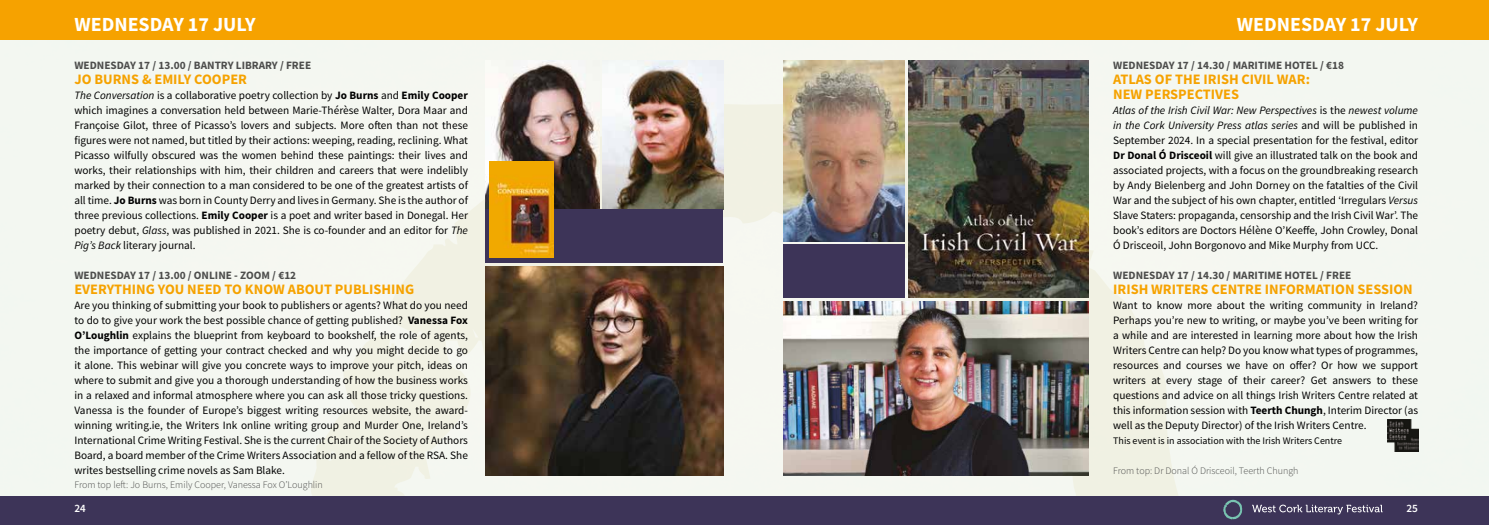
<style>
.page{position:relative;width:1489px;height:525px;background:#fff}
.page>*{position:absolute;margin:0;border:0;box-sizing:border-box;transform-origin:0 0}
.t1{font:700 20px "Source Sans Pro";color:#fff}
.t2{font:700 14.38px/15px "Source Sans Pro";color:#f6a200}
.t3{font:11.25px/15px "Source Sans Pro";color:#000;text-align:justify}
.t4{font:700 11.25px "Source Sans Pro";color:#4d4d4c}
.t5{font:600 11.25px "Source Sans Pro";color:#fff}
.t6{font:300 10px "Source Sans Pro";color:#4d4d4c}
.t7{font:10px "Source Sans Pro";color:#000}
.s1{font-style:italic}
.s2{font-weight:700}
</style>
<div class="page">
<div style="left:0;top:39px;width:1488px;height:457px;background:#f4f7f1"></div>
<img style="left:307px;top:109px;width:876px;height:387px">
<div style="left:0;top:0;width:776px;height:39px;background:#f6a200"></div>
<div style="left:748px;top:0;width:740px;height:39px;background:#f6a200"></div>
<div style="left:0;top:496px;width:1488px;height:28px;background:#3d3458"></div>
<svg style="left:1223px;top:499px;width:19px;height:20px"></svg>
<svg style="left:1252px;top:504px;width:130px;height:10px"></svg>
<img style="left:485px;top:60px;width:114px;height:149px">
<img style="left:602px;top:60px;width:121px;height:149px">
<img style="left:485px;top:266px;width:238px;height:209px">
<div style="left:485px;top:209px;width:238px;height:53px;background:#3d3458"></div>
<img style="left:490px;top:161px;width:63px;height:96px">
<img style="left:908px;top:60px;width:180px;height:238px">
<img style="left:783px;top:60px;width:121px;height:181px">
<img style="left:783px;top:301px;width:305px;height:174px">
<div style="left:783px;top:244px;width:121px;height:54px;background:#3d3458"></div>
<img style="left:1387px;top:419px;width:30px;height:32px">
<h1 class="t1" style="left:74px;top:11px;width:183px">WEDNESDAY 17 JULY</h1>
<h1 class="t1" style="left:1236px;top:11px;width:183px">WEDNESDAY 17 JULY</h1>
<p class="t4" style="left:1113px;top:57px;width:232px">WEDNESDAY 17 / 14.30 / MARITIME HOTEL / €18</p>
<p class="t2" style="left:1113px;top:71px;width:198px">ATLAS OF THE IRISH CIVIL WAR:<br>NEW PERSPECTIVES</p>
<p class="t3" style="left:1113px;top:102px;width:306px"><span class="s1">Atlas of the Irish Civil War: New Perspectives</span> is the <span class="s1">newest volume in the Cork University Press atlas series</span> and will be published in September 2024. In a special presentation for the festival, editor <span class="s2">Dr Donal Ó Drisceoil</span> will give an illustrated talk on the book and associated projects, with a focus on the groundbreaking research by Andy Bielenberg and John Dorney on the fatalties of the Civil War and the subject of his own chapter, entitled ‘Irregulars <span class="s1">Versus </span>Slave Staters: propaganda, censorship and the Irish Civil War’. The book’s editors are Doctors Hélène O’Keeffe, John Crowley, Donal Ó Drisceoil, John Borgonovo and Mike Murphy from UCC.</p>
<p class="t4" style="left:1113px;top:267px;width:240px">WEDNESDAY 17 / 14.30 / MARITIME HOTEL / FREE</p>
<p class="t2" style="left:1113px;top:281px;width:301px">IRISH WRITERS CENTRE INFORMATION SESSION</p>
<p class="t3" style="left:1113px;top:297px;width:306px">Want to know more about the writing community in Ireland?<br>Perhaps you’re new to writing, or maybe you’ve been writing for a while and are interested in learning more about how the Irish Writers Centre can help? Do you know what types of programmes, resources and courses we have on offer? Or how we support writers at every stage of their career? Get answers to these questions and advice on all things Irish Writers Centre related at this information session with <span class="s2">Teerth Chungh</span>, Interim Director (as well as the Deputy Director) of the Irish Writers Centre.</p>
<p class="t7" style="left:1113px;top:434px;width:230px">This event is in association with the Irish Writers Centre</p>
<p class="t6" style="left:1113px;top:464px;width:187px">From top: Dr Donal Ó Drisceoil, Teerth Chungh</p>
<p class="t5" style="left:74px;top:500px;width:13px">24</p>
<p class="t5" style="left:1406px;top:500px;width:13px">25</p>
<p class="t4" style="left:74px;top:57px;width:238px">WEDNESDAY 17 / 13.00 / BANTRY LIBRARY / FREE</p>
<p class="t2" style="left:74px;top:71px;width:174px">JO BURNS &amp; EMILY COOPER</p>
<p class="t3" style="left:74px;top:87px;width:395px"><span class="s1">The Conversation</span> is a collaborative poetry collection by <span class="s2">Jo Burns</span> and <span class="s2">Emily Cooper </span>which imagines a conversation held between Marie-Thérèse Walter, Dora Maar and Françoise Gilot, three of Picasso’s lovers and subjects. More often than not these figures were not named, but titled by their actions: weeping, reading, reclining. What Picasso wilfully obscured was the women behind these paintings: their lives and works, their relationships with him, their children and careers that were indelibly marked by their connection to a man considered to be one of the greatest artists of all time. <span class="s2">Jo Burns</span> was born in County Derry and lives in Germany. She is the author of three previous collections. <span class="s2">Emily Cooper</span> is a poet and writer based in Donegal. Her poetry debut, <span class="s1">Glass</span>, was published in 2021. She is co-founder and an editor for <span class="s1">The Pig’s Back</span> literary journal.</p>
<p class="t4" style="left:74px;top:267px;width:223px">WEDNESDAY 17 / 13.00 / ONLINE - ZOOM / €12</p>
<p class="t2" style="left:74px;top:281px;width:341px">EVERYTHING YOU NEED TO KNOW ABOUT PUBLISHING</p>
<p class="t3" style="left:74px;top:297px;width:395px">Are you thinking of submitting your book to publishers or agents? What do you need to do to give your work the best possible chance of getting published? <span class="s2">Vanessa Fox O’Loughlin</span> explains the blueprint from keyboard to bookshelf, the role of agents, the importance of getting your contract checked and why you might decide to go it alone. This webinar will give you concrete ways to improve your pitch, ideas on where to submit and give you a thorough understanding of how the business works in a relaxed and informal atmosphere where you can ask all those tricky questions.<br>Vanessa is the founder of Europe’s biggest writing resources website, the award&shy;winning writing.ie, the Writers Ink online writing group and Murder One, Ireland’s International Crime Writing Festival. She is the current Chair of the Society of Authors Board, a board member of the Crime Writers Association and a fellow of the RSA. She writes bestselling crime novels as Sam Blake.</p>
<p class="t6" style="left:74px;top:478px;width:250px">From top left: Jo Burns, Emily Cooper, Vanessa Fox O’Loughlin</p>
</div>
